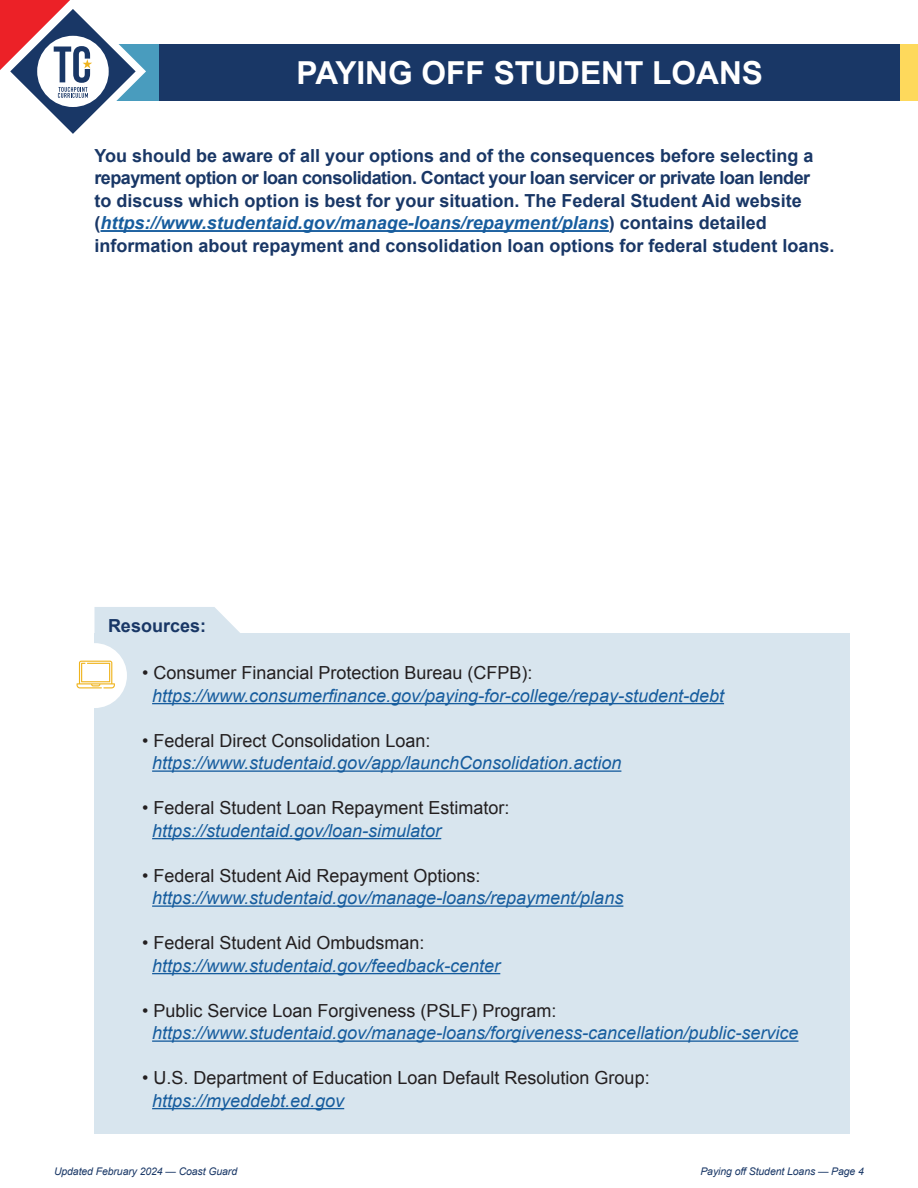
<style>
.page{position:relative;width:918px;height:1188px;background:#fff}
.page>*{position:absolute;margin:0;border:0;box-sizing:border-box;transform-origin:0 0}
.t1{font:700 31.65px "Arial";color:#fff}
.t2{font:700 18px/22.5px "Arial";color:#193766}
.t3{font:italic 18px "Arial";color:#175d9e}
.t4{font:18px/22.5px "Arial";color:#231f20}
.t5{font:italic 10.5px "Arial";letter-spacing:-.01em;color:#193766}
.s1{font-style:italic;color:#175d9e}
</style>
<div class="page">
<hr style="left:100px;top:230px;width:509px;height:2px;background:#175d9e">
<div style="left:94px;top:633px;width:756px;height:501px;background:#d8e5ee"></div>
<svg style="left:95px;top:607px;width:145px;height:26px;background:#dbe7ef"></svg>
<div style="left:62px;top:643px;width:65px;height:65px;background:#fff;border-radius:50%"></div>
<svg style="left:77px;top:661px;width:38px;height:27px"></svg>
<hr style="left:152px;top:703px;width:572px;height:1px;background:#175d9e">
<hr style="left:152px;top:770px;width:469px;height:2px;background:#175d9e">
<hr style="left:152px;top:838px;width:289px;height:1px;background:#175d9e">
<hr style="left:152px;top:905px;width:471px;height:2px;background:#175d9e">
<hr style="left:152px;top:973px;width:348px;height:1px;background:#175d9e">
<hr style="left:152px;top:1040px;width:646px;height:2px;background:#175d9e">
<hr style="left:152px;top:1108px;width:192px;height:1px;background:#175d9e">
<div style="left:74px;top:44px;width:844px;height:56px;background:#193766"></div>
<div style="left:95px;top:44px;width:64px;height:56px;background:#499cbe"></div>
<div style="left:901px;top:44px;width:17px;height:56px;background:#fed95c"></div>
<svg style="left:0;top:0;width:156px;height:134px"></svg>
<p class="t1" style="left:297px;top:52px;width:468px">PAYING OFF STUDENT LOANS</p>
<p class="t2" style="left:94px;top:145px;width:742px">You should be aware of all your options and of the consequences before selecting a repayment option or loan consolidation. Contact your loan servicer or private loan lender<br>to discuss which option is best for your situation. The Federal Student Aid website (<span class="s1">https://www.studentaid.gov/manage-loans/repayment/plans</span>) contains detailed information about repayment and consolidation loan options for federal student loans.</p>
<p class="t2" style="left:108px;top:615px;width:100px">Resources:</p>
<p class="t4" style="left:142px;top:662px;width:392px">• Consumer Financial Protection Bureau (CFPB):</p>
<p class="t3" style="left:152px;top:684px;width:573px">https://www.consumerfinance.gov/paying-for-college/repay-student-debt</p>
<p class="t4" style="left:142px;top:729px;width:290px">• Federal Direct Consolidation Loan:</p>
<p class="t3" style="left:152px;top:751px;width:471px">https://www.studentaid.gov/app/launchConsolidation.action</p>
<p class="t4" style="left:142px;top:797px;width:369px">• Federal Student Loan Repayment Estimator:</p>
<p class="t3" style="left:152px;top:819px;width:291px">https://studentaid.gov/loan-simulator</p>
<p class="t4" style="left:142px;top:864px;width:340px">• Federal Student Aid Repayment Options:</p>
<p class="t3" style="left:152px;top:886px;width:473px">https://www.studentaid.gov/manage-loans/repayment/plans</p>
<p class="t4" style="left:142px;top:932px;width:284px">• Federal Student Aid Ombudsman:</p>
<p class="t3" style="left:152px;top:954px;width:350px">https://www.studentaid.gov/feedback-center</p>
<p class="t4" style="left:142px;top:999px;width:416px">• Public Service Loan Forgiveness (PSLF) Program:</p>
<p class="t3" style="left:152px;top:1021px;width:648px">https://www.studentaid.gov/manage-loans/forgiveness-cancellation/public-service</p>
<p class="t4" style="left:152px;top:1067px;width:499px;text-indent:-10px">• U.S. Department of Education Loan Default Resolution Group: <span class="s1">https://myeddebt.ed.gov</span></p>
<p class="t5" style="left:54px;top:1164px;width:185px">Updated February 2024 — Coast Guard</p>
<p class="t5" style="left:700px;top:1164px;width:165px">Paying off Student Loans — Page 4</p>
</div>
